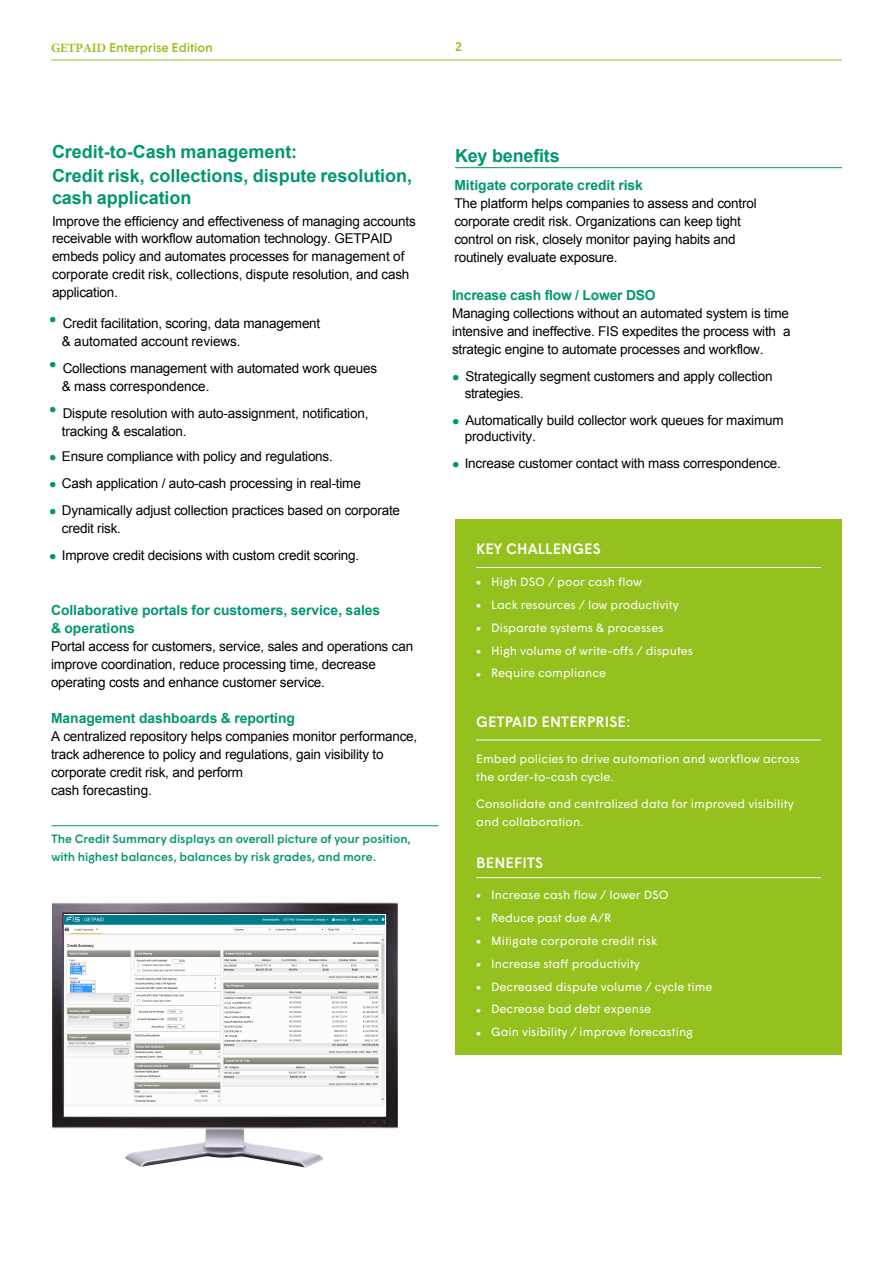
<style>
.page{position:relative;width:893px;height:1263px;background:#fff}
.page>*{position:absolute;margin:0;border:0;box-sizing:border-box;transform-origin:0 0}
.t1{font:700 18px/23.9px "Arial";color:#009770}
.t2{font:500 15px "Wigrum";letter-spacing:.01em;color:#fff}
.t3{font:700 13.8px/18.3px "Arial";color:#009770}
.t4{font:13.5px/18px "Arial";letter-spacing:-.015em;color:#000}
.t5{font:500 12.75px "Wigrum";letter-spacing:-.01em;color:#95c11f}
.t6{font:12px/18px "Wigrum";color:#fff}
.t7{font:500 12px/18px "Wigrum";color:#009770}
.s1{font-family:"Minion Pro";font-weight:700}
.s2{font-family:"Wigrum";font-weight:300;color:#009770}
.s3{font-size:9px}
</style>
<div class="page">
<hr style="left:51px;top:60px;width:791px;height:1px;background:#95c11f">
<div style="left:455px;top:519px;width:387px;height:536px;background:#95c11f"></div>
<hr style="left:476px;top:567px;width:345px;height:1px;background:#fff">
<hr style="left:476px;top:739px;width:345px;height:1px;background:#fff">
<hr style="left:476px;top:877px;width:345px;height:1px;background:#fff">
<hr style="left:455px;top:167px;width:387px;height:1px;background:#009770">
<img style="left:52px;top:902px;width:346px;height:265px">
<div style="left:64px;top:914px;width:322px;height:202px;background:#fff"></div>
<hr style="left:51px;top:825px;width:387px;height:1px;background:#009770">
<img style="left:64px;top:915px;width:321px;height:189px">
<p class="t5" style="left:51px;top:38px;width:163px"><span class="s1">GETPAID</span> Enterprise Edition</p>
<p class="t5" style="left:455px;top:37px;width:9px">2</p>
<h1 class="t1" style="left:52px;top:140px;width:362px">Credit-to-Cash management:<br>Credit risk, collections, dispute resolution,</h1>
<h1 class="t1" style="left:52px;top:186px;width:141px">cash application</h1>
<p class="t4" style="left:52px;top:212px;width:365px">Improve the efficiency and effectiveness of managing accounts receivable with workflow automation technology. GETPAID embeds policy and automates processes for management of corporate credit risk, collections, dispute resolution, and cash application.</p>
<p class="t4" style="left:62px;top:314px;width:260px;text-indent:-13px"><sup>●</sup> Credit facilitation, scoring, data management &amp; automated account reviews.</p>
<p class="t4" style="left:62px;top:359px;width:317px;text-indent:-13px"><sup>●</sup> Collections management with automated work queues &amp; mass correspondence.</p>
<p class="t4" style="left:62px;top:404px;width:308px;text-indent:-13px"><sup>●</sup> Dispute resolution with auto-assignment, notification, tracking &amp; escalation.</p>
<p class="t4" style="left:49px;top:447px;width:285px"><span class="s2">●</span> Ensure compliance with policy and regulations.</p>
<p class="t4" style="left:49px;top:474px;width:313px"><span class="s2">●</span> Cash application / auto-cash processing in real-time</p>
<p class="t4" style="left:62px;top:502px;width:340px;text-indent:-13px"><span class="s2">●</span> Dynamically adjust collection practices based on corporate credit risk.</p>
<p class="t4" style="left:49px;top:546px;width:312px"><span class="s2">●</span> Improve credit decisions with custom credit scoring.</p>
<p class="t3" style="left:51px;top:601px;width:331px">Collaborative portals for customers, service, sales &amp; operations</p>
<p class="t4" style="left:51px;top:638px;width:364px">Portal access for customers, service, sales and operations can improve coordination, reduce processing time, decrease operating costs and enhance customer service.</p>
<p class="t3" style="left:51px;top:709px;width:245px">Management dashboards &amp; reporting</p>
<p class="t4" style="left:51px;top:727px;width:368px">A centralized repository helps companies monitor performance, track adherence to policy and regulations, gain visibility to corporate credit risk, and perform<br>cash forecasting.</p>
<p class="t7" style="left:51px;top:829px;width:361px">The Credit Summary displays an overall picture of your position, with highest balances, balances by risk grades, and more.</p>
<h1 class="t1" style="left:455px;top:144px;width:106px">Key benefits</h1>
<p class="t3" style="left:454px;top:176px;width:190px">Mitigate corporate credit risk</p>
<p class="t4" style="left:454px;top:195px;width:304px">The platform helps companies to assess and control corporate credit risk. Organizations can keep tight control on risk, closely monitor paying habits and routinely evaluate exposure.</p>
<p class="t3" style="left:452px;top:286px;width:205px">Increase cash flow / Lower DSO</p>
<p class="t4" style="left:452px;top:304px;width:340px;text-align:justify">Managing collections without an automated system is time intensive and ineffective. FIS expedites the process with a strategic engine to automate processes and workflow.</p>
<p class="t4" style="left:465px;top:368px;width:309px;line-height:16.8px;text-indent:-13px"><span class="s2">●</span> Strategically segment customers and apply collection strategies.</p>
<p class="t4" style="left:465px;top:412px;width:320px;line-height:16.8px;text-indent:-13px"><span class="s2">●</span> Automatically build collector work queues for maximum productivity.</p>
<p class="t4" style="left:452px;top:455px;width:331px"><span class="s2">●</span> Increase customer contact with mass correspondence.</p>
<p class="t2" style="left:476px;top:538px;width:126px">KEY CHALLENGES</p>
<p class="t6" style="left:476px;top:572px;width:167px"><span class="s3">●</span> High DSO / poor cash flow</p>
<p class="t6" style="left:476px;top:595px;width:204px"><span class="s3">●</span> Lack resources / low productivity</p>
<p class="t6" style="left:476px;top:617px;width:189px"><span class="s3">●</span> Disparate systems &amp; processes</p>
<p class="t6" style="left:476px;top:640px;width:218px"><span class="s3">●</span> High volume of write-offs / disputes</p>
<p class="t6" style="left:476px;top:663px;width:131px"><span class="s3">●</span> Require compliance</p>
<p class="t2" style="left:476px;top:710px;width:156px">GETPAID ENTERPRISE:</p>
<p class="t6" style="left:476px;top:749px;width:325px">Embed policies to drive automation and workflow across the order-to-cash cycle.</p>
<p class="t6" style="left:476px;top:794px;width:319px">Consolidate and centralized data for improved visibility and collaboration.</p>
<p class="t2" style="left:476px;top:851px;width:68px">BENEFITS</p>
<p class="t6" style="left:476px;top:885px;width:194px"><span class="s3">●</span> Increase cash flow / lower DSO</p>
<p class="t6" style="left:476px;top:908px;width:137px"><span class="s3">●</span> Reduce past due A/R</p>
<p class="t6" style="left:476px;top:931px;width:183px"><span class="s3">●</span> Mitigate corporate credit risk</p>
<p class="t6" style="left:476px;top:953px;width:165px"><span class="s3">●</span> Increase staff productivity</p>
<p class="t6" style="left:476px;top:976px;width:238px"><span class="s3">●</span> Decreased dispute volume / cycle time</p>
<p class="t6" style="left:476px;top:999px;width:177px"><span class="s3">●</span> Decrease bad debt expense</p>
<p class="t6" style="left:476px;top:1022px;width:218px"><span class="s3">●</span> Gain visibility / improve forecasting</p>
</div>
